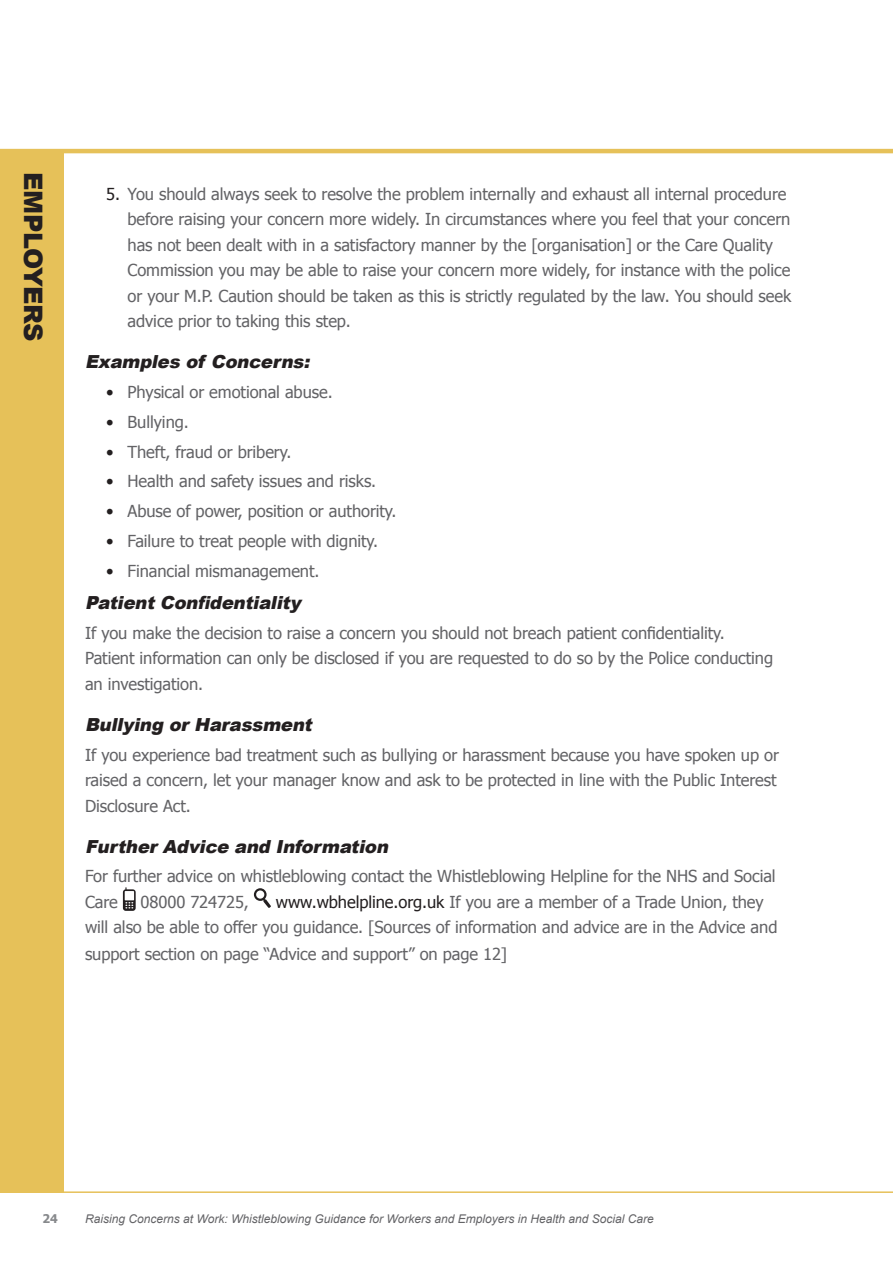
<style>
.page{position:relative;width:893px;height:1263px;background:#fff}
.page>*{position:absolute;margin:0;border:0;box-sizing:border-box;transform-origin:0 0}
.Tab_Left{font:900 25.5px "Arial";letter-spacing:-.02em;color:#231f20}
.Heading_4{font:italic 900 18px "Arial";color:#231f20}
.Body_text{font:16.5px/25.5px "Tahoma";letter-spacing:-.005em;color:#636366}
.t1{font:italic 12px "Arial";color:#636366}
.t2{font:700 12px "Tahoma";color:#87898c}
.s1{color:#231f20}
</style>
<div class="page">
<svg style="left:123px;top:887px;width:13px;height:24px"></svg>
<svg style="left:254px;top:888px;width:17px;height:20px"></svg>
<div style="left:0;top:151px;width:64px;height:1042px;background:#e6c159"></div>
<hr style="left:0;top:1191px;width:893px;height:2px;background:#e6c159">
<hr style="left:0;top:149px;width:893px;height:4px;background:#e6c159">
<p class="Tab_Left" style="left:52px;top:172px;width:171px;rotate:90deg">EMPLOYERS</p>
<p class="Body_text" style="left:128px;top:180px;width:665px;text-indent:-21px"><span class="s1">5.</span> You should always seek to resolve the problem internally and exhaust all internal procedure before raising your concern more widely. In circumstances where you feel that your concern has not been dealt with in a satisfactory manner by the [organisation] or the Care Quality Commission you may be able to raise your concern more widely, for instance with the police or your M.P. Caution should be taken as this is strictly regulated by the law. You should seek advice prior to taking this step.</p>
<p class="Heading_4" style="left:85px;top:349px;width:231px">Examples of Concerns:</p>
<p class="Body_text" style="left:106px;top:378px;width:228px"><span class="s1">•</span> Physical or emotional abuse.</p>
<p class="Body_text" style="left:106px;top:408px;width:84px"><span class="s1">•</span> Bullying.</p>
<p class="Body_text" style="left:106px;top:438px;width:187px"><span class="s1">•</span> Theft, fraud or bribery.</p>
<p class="Body_text" style="left:106px;top:468px;width:271px"><span class="s1">•</span> Health and safety issues and risks.</p>
<p class="Body_text" style="left:106px;top:497px;width:292px"><span class="s1">•</span> Abuse of power, position or authority.</p>
<p class="Body_text" style="left:106px;top:527px;width:273px"><span class="s1">•</span> Failure to treat people with dignity.</p>
<p class="Body_text" style="left:106px;top:557px;width:215px"><span class="s1">•</span> Financial mismanagement.</p>
<p class="Heading_4" style="left:85px;top:589px;width:222px">PatientConfidentiality</p>
<p class="Body_text" style="left:85px;top:619px;width:690px">If you make the decision to raise a concern you should not breach patient confidentiality.<br>Patient information can only be disclosed if you are requested to do so by the Police conducting an investigation.</p>
<p class="Heading_4" style="left:85px;top:711px;width:233px">Bullying orHarassment</p>
<p class="Body_text" style="left:85px;top:741px;width:695px">If you experience bad treatment such as bullying or harassment because you have spoken up or raised a concern, let your manager know and ask to be protected in line with the Public Interest<br>Disclosure Act.</p>
<p class="Heading_4" style="left:85px;top:833px;width:309px">FurtherAdvice and Information</p>
<p class="Body_text" style="left:85px;top:863px;width:692px">For further advice on whistleblowing contact the Whistleblowing Helpline for the NHS and Social<br>Care</p>
<p class="Body_text" style="left:85px;top:888px;width:694px;text-indent:191px"><span class="s1">www.wbhelpline.org.uk</span> If you are a member of a Trade Union, they will also be able to offer you guidance. [Sources of information and advice are in the Advice and</p>
<p class="Body_text" style="left:85px;top:941px;width:424px">support section on page “Advice and support” on page 12]</p>
<p class="Body_text" style="left:141px;top:888px;width:110px">08000 724725,</p>
<p class="t2" style="left:43px;top:1210px;width:17px">24</p>
<p class="t1" style="left:85px;top:1211px;width:570px">Raising Concerns at Work: Whistleblowing Guidance for Workers and Employers in Health and Social Care</p>
</div>
